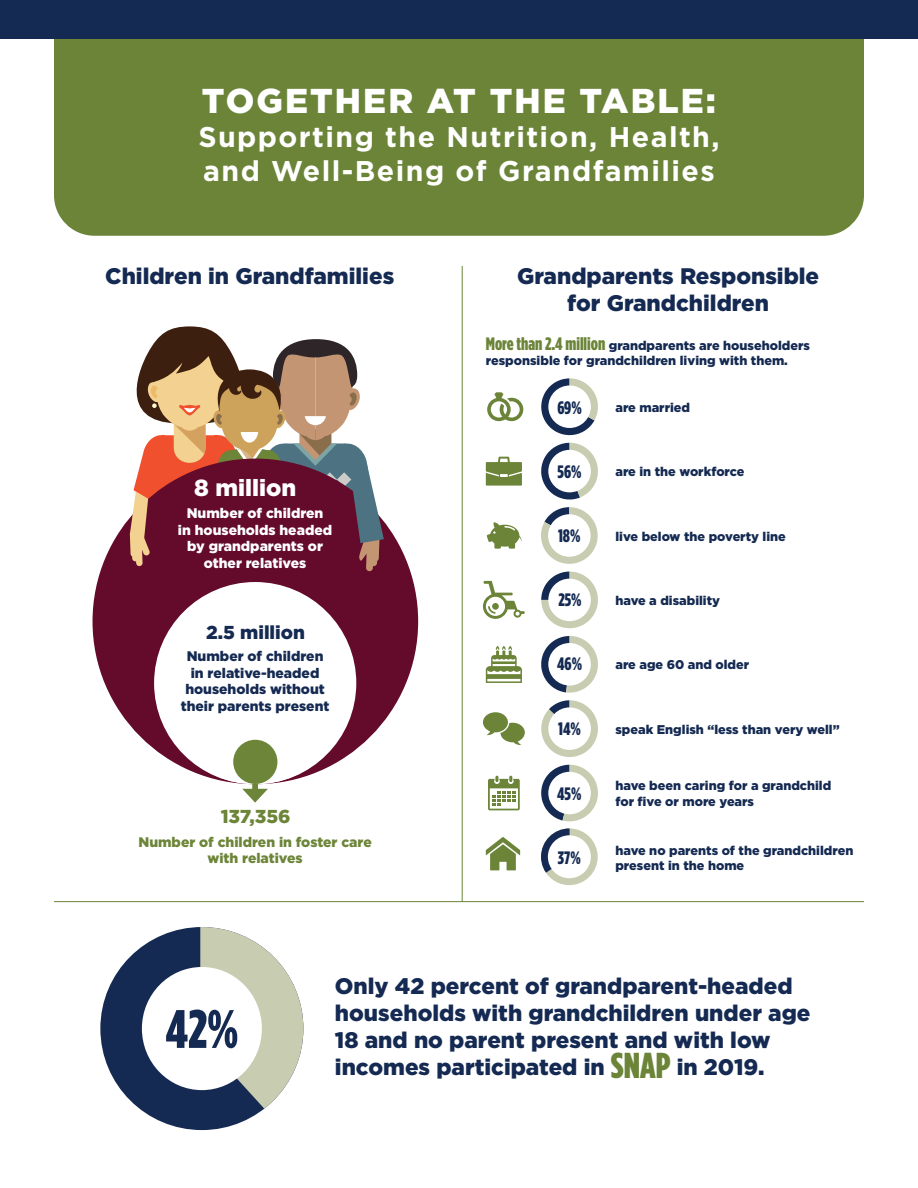
<style>
.page{position:relative;width:918px;height:1188px;background:#fff}
.page>*{position:absolute;margin:0;border:0;box-sizing:border-box;transform-origin:0 0}
.t1{font:900 54px "Gotham Condensed";color:#152a52}
.t2{font:900 34.5px "Gotham";letter-spacing:.06em;color:#fff}
.t3{font:700 28.5px/34.2px "Gotham";letter-spacing:.05em;color:#fff}
.t4{font:900 23.4px "Gotham";color:#fff}
.t5{font:900 22.5px/27px "Gotham";color:#152a52;text-align:center}
.t6{font:900 18.75px "Gotham";color:#152a52}
.t7{font:900 18.75px "Gotham";letter-spacing:-.005em;color:#6c8538}
.t8{font:900 18px "Gotham Condensed";color:#152a52}
.t9{font:900 13.95px/16.6px "Gotham";color:#152a52;text-align:center}
.t10{font:900 13.95px/16.6px "Gotham";color:#fff;text-align:center}
.t11{font:900 13.95px/16.6px "Gotham";color:#6c8538;text-align:center}
.t12{font:900 12.6px/15.1px "Gotham";color:#152a52}
.s1{font-family:"Gotham Condensed";font-size:18px;color:#6b8438}
.s2{font-family:"Gotham Condensed";font-size:36px;color:#6b8438}
</style>
<div class="page">
<div style="left:54px;top:38px;width:810px;height:198px;background:#6b8438"></div>
<div style="left:0;top:0;width:918px;height:38px;background:#152a52"></div>
<div style="left:93px;top:459px;width:325px;height:325px;background:#640a2b;border-radius:50%"></div>
<div style="left:154px;top:582px;width:202px;height:202px;background:#fff;border-radius:50%"></div>
<div style="left:233px;top:740px;width:44px;height:44px;background:#6c8538;border-radius:50%"></div>
<div style="left:252px;top:784px;width:6px;height:10px;background:#6c8538"></div>
<svg style="left:242px;top:789px;width:26px;height:14px"></svg>
<svg style="left:118px;top:326px;width:266px;height:338px"></svg>
<hr style="left:54px;top:901px;width:810px;height:1px;background:#6b8438">
<hr style="left:462px;top:266px;width:1px;height:636px;background:#6b8438">
<svg style="left:541px;top:443px;width:57px;height:57px"></svg>
<div style="left:548px;top:450px;width:43px;height:42px;background:#fff;border-radius:50%"></div>
<svg style="left:541px;top:378px;width:57px;height:57px"></svg>
<div style="left:548px;top:385px;width:43px;height:43px;background:#fff;border-radius:50%"></div>
<svg style="left:486px;top:457px;width:36px;height:29px"></svg>
<svg style="left:488px;top:776px;width:32px;height:34px"></svg>
<svg style="left:486px;top:646px;width:36px;height:37px"></svg>
<svg style="left:487px;top:522px;width:35px;height:27px"></svg>
<svg style="left:541px;top:507px;width:57px;height:57px"></svg>
<div style="left:548px;top:514px;width:43px;height:43px;background:#fff;border-radius:50%"></div>
<svg style="left:541px;top:572px;width:57px;height:56px"></svg>
<div style="left:548px;top:579px;width:43px;height:42px;background:#fff;border-radius:50%"></div>
<svg style="left:541px;top:636px;width:57px;height:57px"></svg>
<div style="left:548px;top:643px;width:43px;height:43px;background:#fff;border-radius:50%"></div>
<svg style="left:541px;top:700px;width:57px;height:57px"></svg>
<div style="left:548px;top:707px;width:43px;height:43px;background:#fff;border-radius:50%"></div>
<svg style="left:541px;top:765px;width:57px;height:56px"></svg>
<div style="left:548px;top:772px;width:43px;height:42px;background:#fff;border-radius:50%"></div>
<svg style="left:487px;top:392px;width:36px;height:29px"></svg>
<svg style="left:483px;top:712px;width:42px;height:33px"></svg>
<svg style="left:483px;top:581px;width:42px;height:38px"></svg>
<div style="left:100px;top:927px;width:203px;height:203px;background:#152a52;border-radius:50%"></div>
<svg style="left:200px;top:927px;width:103px;height:203px"></svg>
<div style="left:142px;top:967px;width:120px;height:123px;background:#fff;border-radius:50%"></div>
<svg style="left:486px;top:837px;width:34px;height:33px"></svg>
<div style="left:541px;top:828px;width:57px;height:57px;background:#c8cdb1;border-radius:50%"></div>
<svg style="left:541px;top:828px;width:29px;height:54px"></svg>
<div style="left:548px;top:835px;width:43px;height:43px;background:#fff;border-radius:50%"></div>
<h2 class="t2" style="left:202px;top:77px;width:516px">TOGETHER AT THE TABLE:</h2>
<h3 class="t3" style="left:198px;top:120px;width:523px">Supporting the Nutrition, Health, and Well-Being of Grandfamilies</h3>
<h3 class="t5" style="left:105px;top:262px;width:290px">Children in Grandfamilies</h3>
<h3 class="t4" style="left:194px;top:472px;width:103px">8 million</h3>
<p class="t10" style="left:178px;top:505px;width:156px">Number of children<br>in households headed by grandparents or other relatives</p>
<h3 class="t6" style="left:206px;top:619px;width:100px">2.5 million</h3>
<p class="t9" style="left:181px;top:648px;width:150px">Number of children in relative-headed households without their parents present</p>
<h3 class="t7" style="left:221px;top:804px;width:71px">137,356</h3>
<p class="t11" style="left:138px;top:833px;width:235px">Number of children in foster care with relatives</p>
<h3 class="t5" style="left:517px;top:262px;width:304px">Grandparents Responsible for Grandchildren</h3>
<p class="t12" style="left:486px;top:338px;width:326px"><span class="s1">More than 2.4 million</span> grandparents are householders responsible for grandchildren living with them.</p>
<h3 class="t8" style="left:557px;top:397px;width:26px">69%</h3>
<p class="t12" style="left:615px;top:400px;width:76px">are married</p>
<h3 class="t8" style="left:558px;top:461px;width:25px">56%</h3>
<p class="t12" style="left:615px;top:464px;width:131px">are in the workforce</p>
<h3 class="t8" style="left:558px;top:525px;width:24px">18%</h3>
<p class="t12" style="left:615px;top:528px;width:172px">live below the poverty line</p>
<h3 class="t8" style="left:558px;top:589px;width:25px">25%</h3>
<p class="t12" style="left:615px;top:593px;width:106px">have a disability</p>
<h3 class="t8" style="left:557px;top:653px;width:27px">46%</h3>
<p class="t12" style="left:615px;top:657px;width:135px">are age 60 and older</p>
<h3 class="t8" style="left:558px;top:718px;width:24px">14%</h3>
<p class="t12" style="left:615px;top:722px;width:226px">speak English “less than very well”</p>
<h3 class="t8" style="left:557px;top:783px;width:26px">45%</h3>
<h3 class="t8" style="left:558px;top:847px;width:24px">37%</h3>
<p class="t12" style="left:615px;top:778px;width:217px">have been caring for a grandchild for five or more years</p>
<p class="t12" style="left:615px;top:843px;width:239px">have no parents of the grandchildren present in the home</p>
<h1 class="t1" style="left:165px;top:997px;width:74px">42%</h1>
<h3 class="t5" style="left:335px;top:972px;width:477px;text-align:left">Only 42 percent of grandparent-headed households with grandchildren under age 18 and no parent present and with low incomes participated in <span class="s2">SNAP</span> in 2019.</h3>
</div>
